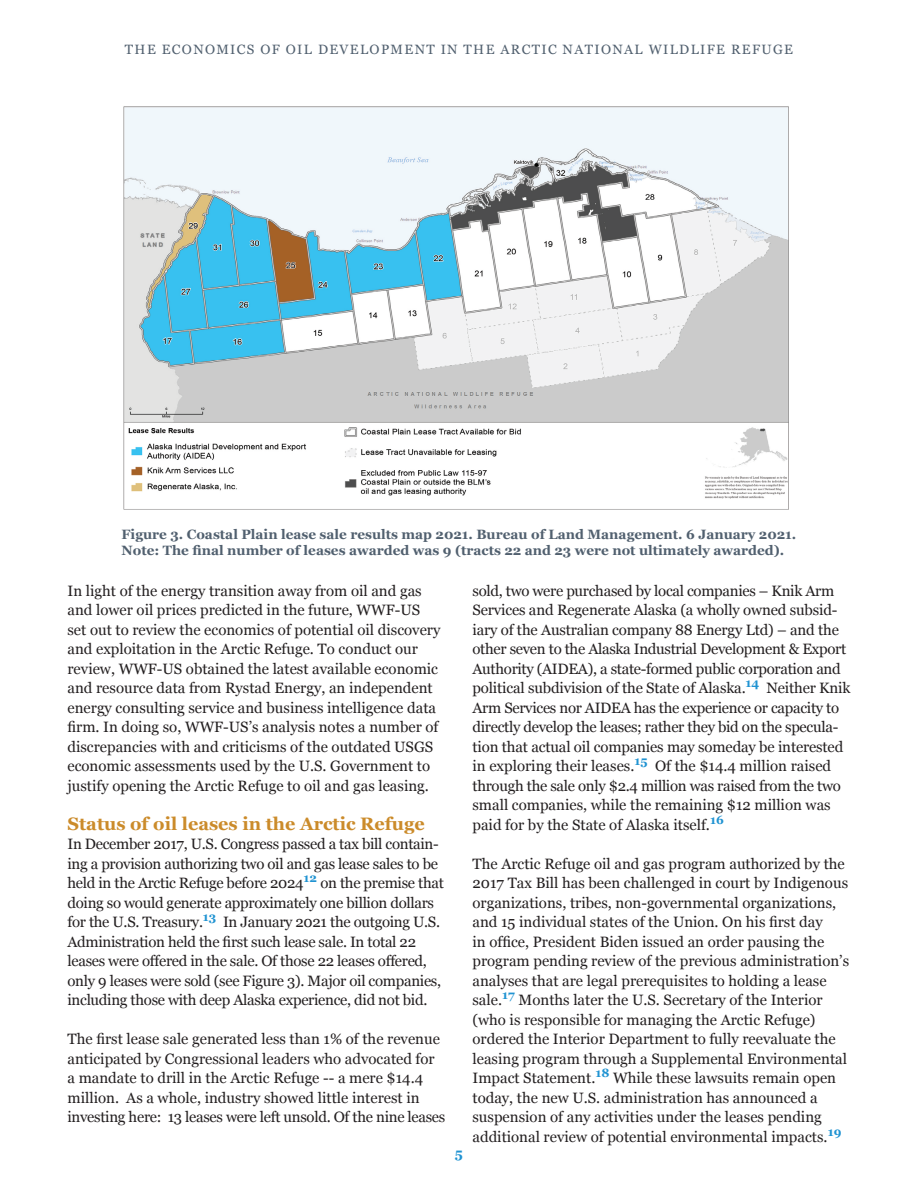
<style>
.page{position:relative;width:918px;height:1188px;background:#fff}
.page>*{position:absolute;margin:0;border:0;box-sizing:border-box;transform-origin:0 0}
.subhead{font:700 18px "Georgia";color:#cb8b2a}
.body{font:15px/19.5px "Georgia";color:#231f20}
.body-2{font:15px/19.5px "Georgia";letter-spacing:-.02em;color:#231f20}
.t1{font:700 13.5px/16.5px "Georgia";color:#51606f}
.t2{font:13.5px "Georgia";letter-spacing:.1em;color:#51606f}
.t3{font:700 13.5px "Georgia";color:#2093d2}
</style>
<div class="page">
<img style="left:123px;top:106px;width:666px;height:404px">
<p class="t2" style="left:125px;top:42px;width:670px">THE ECONOMICS OF OIL DEVELOPMENT IN THE ARCTIC NATIONAL WILDLIFE REFUGE</p>
<p class="t1" style="left:122px;top:526px;width:676px">Figure 3. Coastal Plain lease sale results map 2021. Bureau of Land Management. 6 January 2021.<br>Note: The final number of leases awarded was 9 (tracts 22 and 23 were not ultimately awarded).</p>
<p class="body" style="left:68px;top:581px;width:374px">In light of the energy transition away from oil and gas and lower oil prices predicted in the future, WWF-US set out to review the economics of potential oil discovery and exploitation in the Arctic Refuge. To conduct our review, WWF-US obtained the latest available economic and resource data from Rystad Energy, an independent energy consulting service and business intelligence data firm. In doing so, WWF-US’s analysis notes a number of discrepancies with and criticisms of the outdated USGS economic assessments used by the U.S. Government to justify opening the Arctic Refuge to oil and gas leasing.</p>
<p class="subhead" style="left:68px;top:813px;width:359px">Status of oil leases in the Arctic Refuge</p>
<p class="body-2" style="left:68px;top:834px;width:378px">In December 2017, U.S. Congress passed a tax bill contain&shy;ing a provision authorizing two oil and gas lease sales to be held in the Arctic Refuge before 2024<sup>12</sup> on the premise that doing so would generate approximately one billion dollars for the U.S. Treasury.<sup>13</sup> In January 2021 the outgoing U.S.<br>Administration held the first such lease sale. In total 22 leases were offered in the sale. Of those 22 leases offered, only 9 leases were sold (see Figure 3). Major oil companies, including those with deep Alaska experience, did not bid.</p>
<p class="body" style="left:68px;top:1029px;width:379px">The first lease sale generated less than 1% of the revenue anticipated by Congressional leaders who advocated for a mandate to drill in the Arctic Refuge -- a mere $14.4 million. As a whole, industry showed little interest in investing here: 13 leases were left unsold. Of the nine leases</p>
<p class="body" style="left:472px;top:581px;width:379px">sold, two were purchased by local companies – Knik Arm Services and Regenerate Alaska (a wholly owned subsid&shy;iary of the Australian company 88 Energy Ltd) – and the other seven to the Alaska Industrial Development &amp; Export Authority (AIDEA), a state-formed public corporation and political subdivision of the State of Alaska.<sup>14</sup> Neither Knik Arm Services nor AIDEA has the experience or capacity to directly develop the leases; rather they bid on the specula&shy;tion that actual oil companies may someday be interested in exploring their leases.<sup>15</sup> Of the $14.4 million raised through the sale only $2.4 million was raised from the two small companies, while the remaining $12 million was paid for by the State of Alaska itself.<sup>16</sup></p>
<p class="body" style="left:472px;top:854px;width:378px">The Arctic Refuge oil and gas program authorized by the 2017 Tax Bill has been challenged in court by Indigenous organizations, tribes, non-governmental organizations, and 15 individual states of the Union. On his first day<br>in office, President Biden issued an order pausing the program pending review of the previous administration’s analyses that are legal prerequisites to holding a lease sale.<sup>17</sup> Months later the U.S. Secretary of the Interior (who is responsible for managing the Arctic Refuge) ordered the Interior Department to fully reevaluate the leasing program through a Supplemental Environmental Impact Statement.<sup>18</sup> While these lawsuits remain open today, the new U.S. administration has announced a suspension of any activities under the leases pending additional review of potential environmental impacts.<sup>19</sup></p>
<p class="t3" style="left:455px;top:1145px;width:10px">5</p>
</div>
